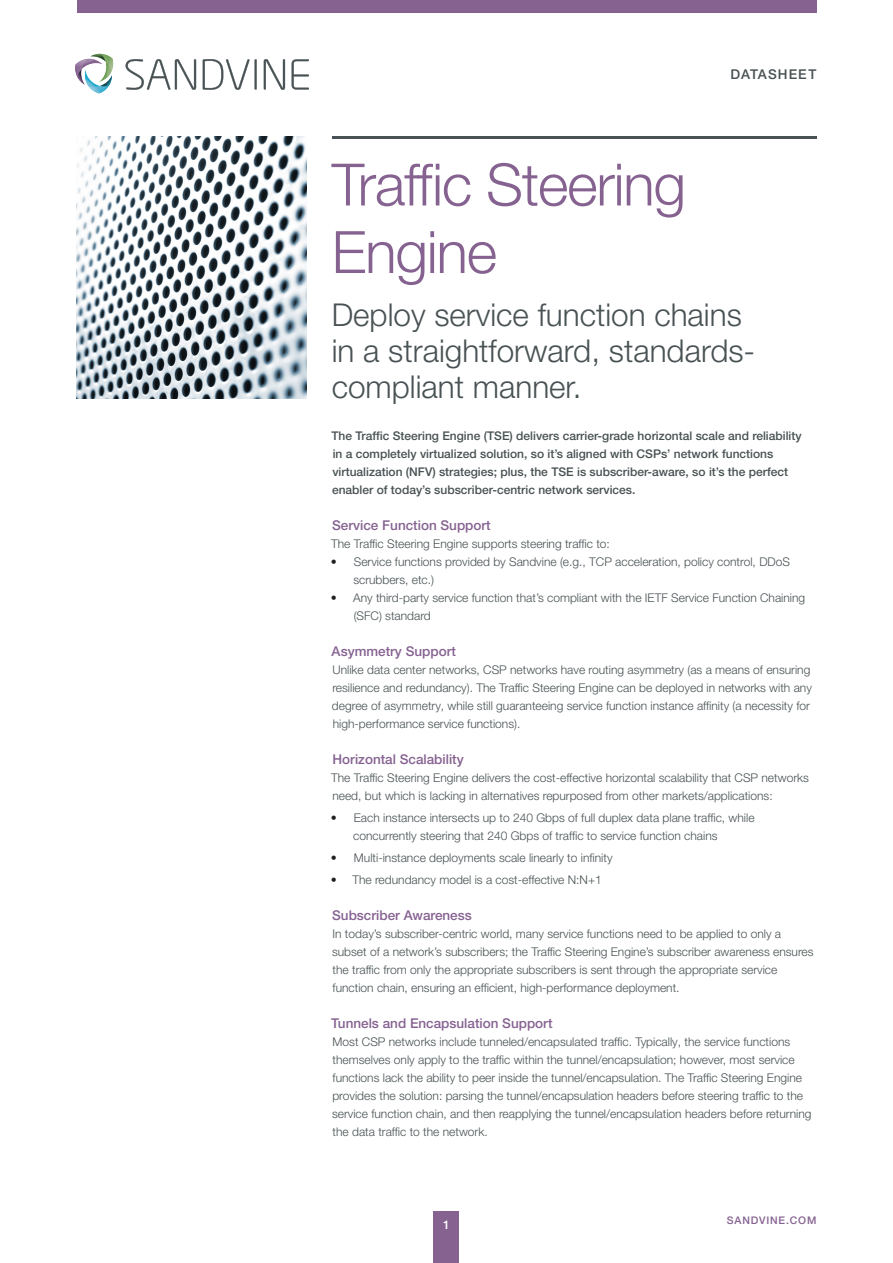
<style>
.page{position:relative;width:893px;height:1263px;background:#fff}
.page>*{position:absolute;margin:0;border:0;box-sizing:border-box;transform-origin:0 0}
.Main_header{font:300 58.5px/67.5px "Helvetica Neue LT Pro";letter-spacing:-.02em;color:#866291}
.Main_subheader{font:300 31.5px/36px "Helvetica Neue LT Pro";color:#485153}
.body___par_BULLETS{font:500 13.5px "Helvetica Neue LT Pro";color:#866291}
.t1{font:500 13.5px "Helvetica Neue LT Pro";letter-spacing:.08em;color:#485153}
.Image_label{font:300 12px/18px "Helvetica Neue LT Pro";color:#485153}
.body___paragraph{font:500 12px/18px "Helvetica Neue LT Pro";color:#485153}
.Figure_numbering_Wht{font:500 12px "Helvetica Neue LT Pro";color:#fff}
.t2{font:500 10.5px "Helvetica Neue LT Pro";letter-spacing:.08em;color:#866291}
.s1{color:#231f20}
</style>
<div class="page">
<div style="left:77px;top:0;width:739px;height:13px;background:#866291"></div>
<svg style="left:126px;top:59px;width:70px;height:31px"></svg>
<svg style="left:203px;top:59px;width:54px;height:31px"></svg>
<svg style="left:264px;top:59px;width:21px;height:31px"></svg>
<svg style="left:292px;top:59px;width:17px;height:31px"></svg>
<svg style="left:75px;top:54px;width:39px;height:39px"></svg>
<img style="left:77px;top:69px;width:8px;height:16px">
<hr style="left:332px;top:136px;width:484px;height:2px;background:#485153">
<img style="left:77px;top:136px;width:230px;height:262px">
<div style="left:434px;top:1212px;width:25px;height:51px;background:#866291"></div>
<p class="Main_header" style="left:332px;top:150px;width:356px">Traffic Steering<br>Engine</p>
<p class="t1" style="left:730px;top:66px;width:87px">DATASHEET</p>
<p class="Main_subheader" style="left:332px;top:297px;width:425px">Deploy service function chains in a straightforward, standards&shy;compliant manner.</p>
<p class="body___paragraph" style="left:331px;top:426px;width:472px">The Traffic Steering Engine (TSE) delivers carrier-grade horizontal scale and reliability in a completely virtualized solution, so it’s aligned with CSPs’ network functions virtualization (NFV) strategies; plus, the TSE is subscriber-aware, so it’s the perfect enabler of today’s subscriber-centric network services.</p>
<p class="body___par_BULLETS" style="left:332px;top:517px;width:160px">Service Function Support</p>
<p class="Image_label" style="left:331px;top:534px;width:280px">The Traffic Steering Engine supports steering traffic to:</p>
<p class="Image_label" style="left:353px;top:552px;width:438px;text-indent:-22px"><span class="s1">•</span> Service functions provided by Sandvine (e.g., TCP acceleration, policy control, DDoS scrubbers, etc.)</p>
<p class="Image_label" style="left:354px;top:588px;width:453px;text-indent:-23px"><span class="s1">•</span> Any third-party service function that’s compliant with the IETF Service Function Chaining (SFC) standard</p>
<p class="body___par_BULLETS" style="left:332px;top:643px;width:126px">Asymmetry Support</p>
<p class="Image_label" style="left:332px;top:660px;width:481px">Unlike data center networks, CSP networks have routing asymmetry (as a means of ensuring resilience and redundancy). The Traffic Steering Engine can be deployed in networks with any degree of asymmetry, while still guaranteeing service function instance affinity (a necessity for high-performance service functions).</p>
<p class="body___par_BULLETS" style="left:332px;top:751px;width:133px">Horizontal Scalability</p>
<p class="Image_label" style="left:331px;top:768px;width:479px">The Traffic Steering Engine delivers the cost-effective horizontal scalability that CSP networks need, but which is lacking in alternatives repurposed from other markets/applications:</p>
<p class="Image_label" style="left:353px;top:808px;width:403px;text-indent:-22px"><span class="s1">•</span> Each instance intersects up to 240 Gbps of full duplex data plane traffic, while concurrently steering that 240 Gbps of traffic to service function chains</p>
<p class="Image_label" style="left:331px;top:848px;width:283px"><span class="s1">•</span> Multi-instance deployments scale linearly to infinity</p>
<p class="Image_label" style="left:331px;top:871px;width:273px"><span class="s1">•</span> The redundancy model is a cost-effective N:N+1</p>
<p class="body___par_BULLETS" style="left:332px;top:907px;width:141px">Subscriber Awareness</p>
<p class="Image_label" style="left:332px;top:925px;width:483px">In today’s subscriber-centric world, many service functions need to be applied to only a subset of a network’s subscribers; the Traffic Steering Engine’s subscriber awareness ensures the traffic from only the appropriate subscribers is sent through the appropriate service function chain, ensuring an efficient, high-performance deployment.</p>
<p class="body___par_BULLETS" style="left:331px;top:1015px;width:223px">Tunnels and Encapsulation Support</p>
<p class="Image_label" style="left:332px;top:1033px;width:481px">Most CSP networks include tunneled/encapsulated traffic. Typically, the service functions themselves only apply to the traffic within the tunnel/encapsulation; however, most service functions lack the ability to peer inside the tunnel/encapsulation. The Traffic Steering Engine provides the solution: parsing the tunnel/encapsulation headers before steering traffic to the service function chain, and then reapplying the tunnel/encapsulation headers before returning the data traffic to the network.</p>
<p class="Figure_numbering_Wht" style="left:443px;top:1217px;width:8px">1</p>
<p class="t2" style="left:727px;top:1214px;width:91px">SANDVINE.COM</p>
</div>
